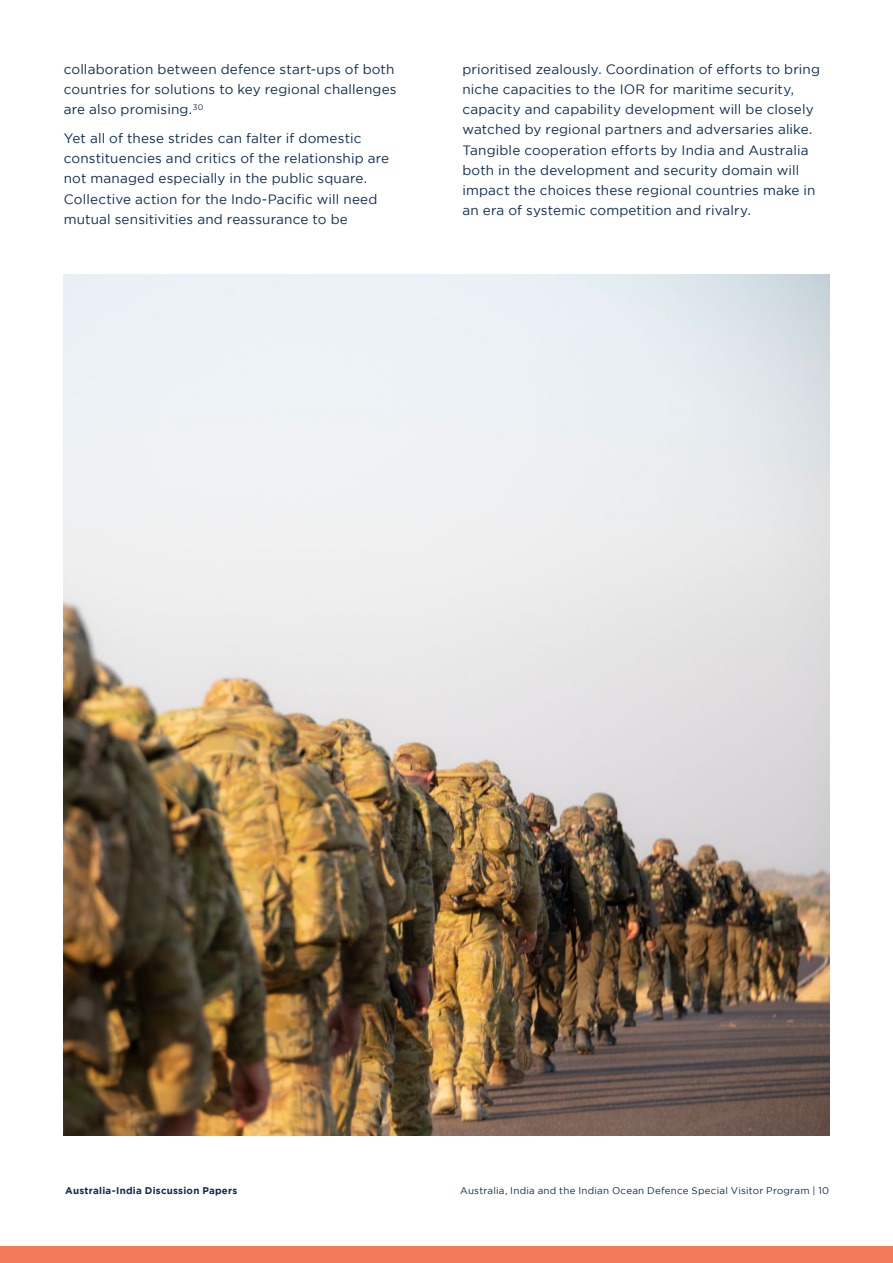
<style>
.page{position:relative;width:893px;height:1263px;background:#fff}
.page>*{position:absolute;margin:0;border:0;box-sizing:border-box;transform-origin:0 0}
.Body{font:13.5px/20.2px "Gotham";letter-spacing:.01em;color:#0e2c51}
.t1{font:9.75px "Gotham";letter-spacing:.025em;color:#0e2c51}
.t2{font:700 9.75px "Gotham";letter-spacing:.025em;color:#0e2c51}
</style>
<div class="page">
<div style="left:0;top:1246px;width:893px;height:17px;background:#f47a5c"></div>
<img style="left:64px;top:275px;width:765px;height:860px">
<p class="Body" style="left:64px;top:59px;width:334px">collaboration between defence start-ups of both countries for solutions to key regional challenges are also promising.<sup>30</sup></p>
<p class="Body" style="left:64px;top:128px;width:327px">Yet all of these strides can falter if domestic constituencies and critics of the relationship are not managed especially in the public square.<br>Collective action for the Indo-Pacific will need mutual sensitivities and reassurance to be</p>
<p class="Body" style="left:462px;top:59px;width:359px">prioritised zealously. Coordination of efforts to bring niche capacities to the IOR for maritime security, capacity and capability development will be closely watched by regional partners and adversaries alike.<br>Tangible cooperation efforts by India and Australia both in the development and security domain will impact the choices these regional countries make in an era of systemic competition and rivalry.</p>
<p class="t2" style="left:65px;top:1185px;width:174px">Australia-India Discussion Papers</p>
<p class="t1" style="left:460px;top:1185px;width:371px">Australia, India and the Indian Ocean Defence Special Visitor Program | 10</p>
</div>
